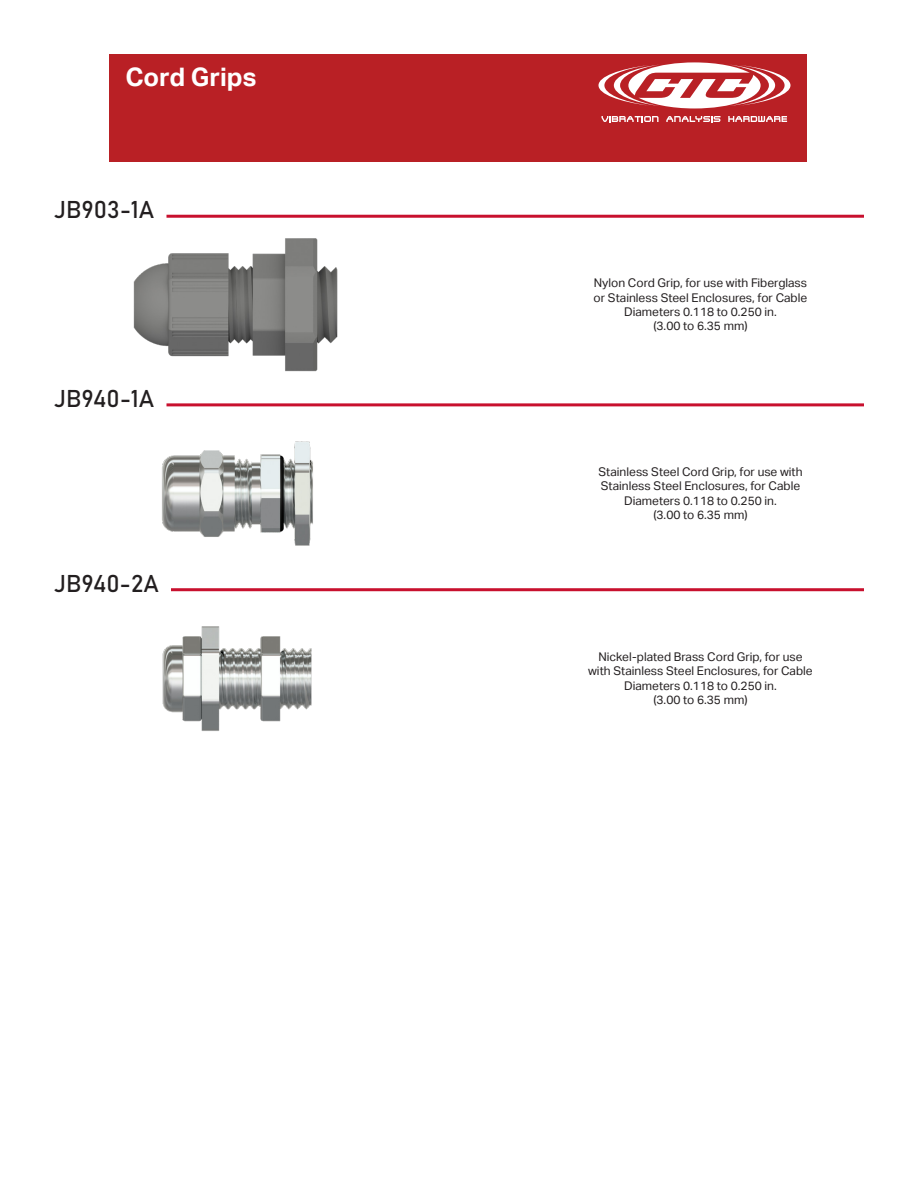
<style>
.page{position:relative;width:918px;height:1188px;background:#fff}
.page>*{position:absolute;margin:0;border:0;box-sizing:border-box;transform-origin:0 0}
.t1{font:700 25.5px "Aktiv Grotesk";color:#fff}
.t2{font:24px "Bahnschrift";color:#231f20}
.t3{font:12px/14.4px "Aktiv Grotesk";color:#231f20;text-align:center}
</style>
<div class="page">
<div style="left:110px;top:54px;width:697px;height:108px;background:#b92025"></div>
<svg style="left:598px;top:62px;width:192px;height:46px"></svg>
<svg style="left:601px;top:116px;width:58px;height:6px"></svg>
<svg style="left:666px;top:116px;width:54px;height:6px"></svg>
<svg style="left:728px;top:116px;width:59px;height:6px"></svg>
<hr style="left:171px;top:588px;width:693px;height:3px;background:#c8102e">
<hr style="left:166px;top:215px;width:698px;height:3px;background:#c8102e">
<img style="left:133px;top:238px;width:205px;height:134px">
<img style="left:162px;top:626px;width:150px;height:105px">
<hr style="left:166px;top:403px;width:698px;height:3px;background:#c8102e">
<img style="left:162px;top:441px;width:151px;height:105px">
<p class="t1" style="left:125px;top:62px;width:133px">Cord Grips</p>
<p class="t2" style="left:54px;top:192px;width:102px">JB903-1A</p>
<p class="t2" style="left:54px;top:380px;width:102px">JB940-1A</p>
<p class="t2" style="left:54px;top:565px;width:106px">JB940-2A</p>
<p class="t3" style="left:594px;top:276px;width:215px">Nylon Cord Grip, for use with Fiberglass or Stainless Steel Enclosures, for Cable<br>Diameters 0.118 to 0.250 in.<br>(3.00 to 6.35 mm)</p>
<p class="t3" style="left:598px;top:465px;width:206px">Stainless Steel Cord Grip, for use with<br>Stainless Steel Enclosures, for Cable<br>Diameters 0.118 to 0.250 in.<br>(3.00 to 6.35 mm)</p>
<p class="t3" style="left:588px;top:649px;width:226px">Nickel-plated Brass Cord Grip, for use with Stainless Steel Enclosures, for Cable<br>Diameters 0.118 to 0.250 in.<br>(3.00 to 6.35 mm)</p>
</div>
